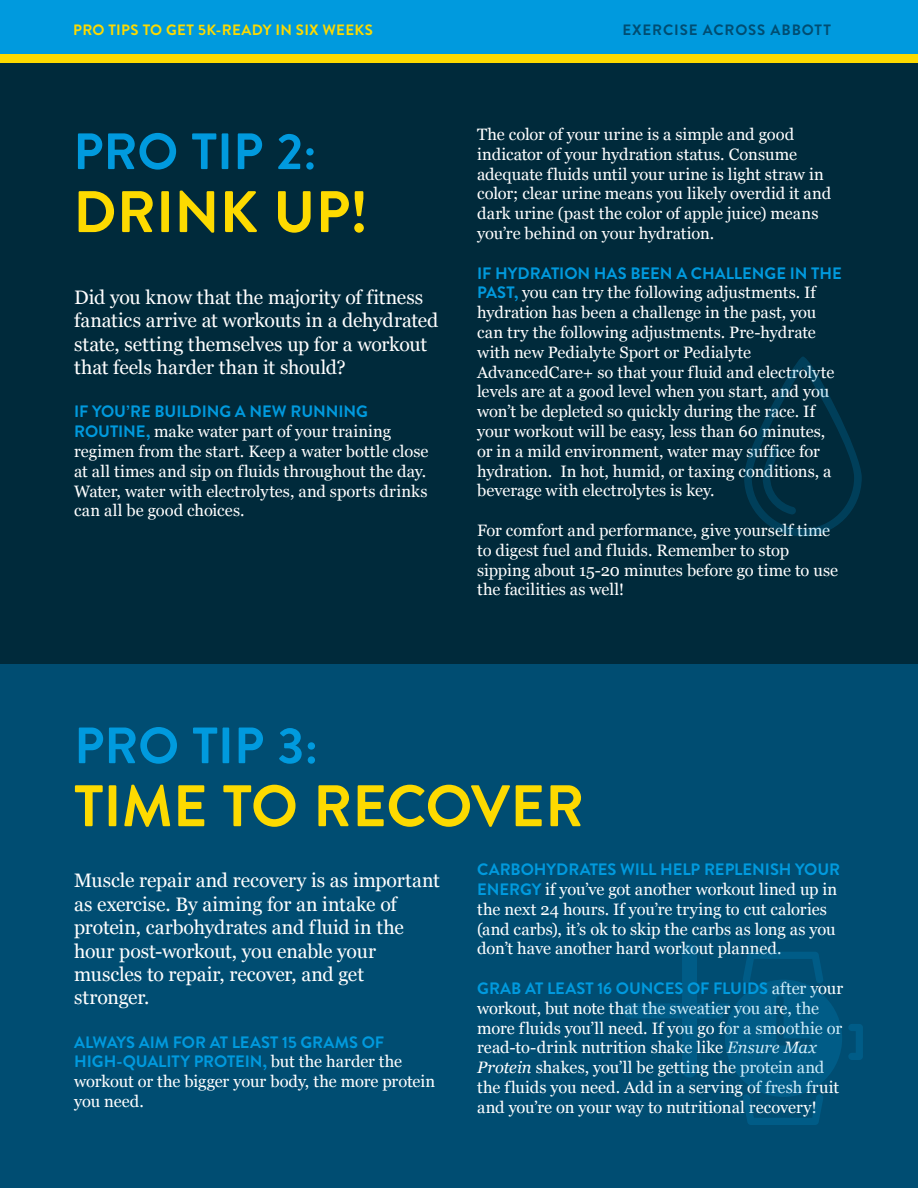
<style>
.page{position:relative;width:918px;height:1188px;background:#fff}
.page>*{position:absolute;margin:0;border:0;box-sizing:border-box;transform-origin:0 0}
.t1{font:700 58.5px "Brandon Grotesque";color:#fdda00}
.t2{font:700 51px "Brandon Grotesque";color:#009ade}
.t3{font:19.5px/23.4px "Georgia";letter-spacing:-.01em;color:#fff}
.t4{font:16.5px/19.8px "Georgia";letter-spacing:-.005em;color:#fff}
.t5{font:700 16.5px/19.8px "Brandon Grotesque";letter-spacing:-.005em;color:#009ade}
.t6{font:700 15px "Brandon Grotesque";letter-spacing:.02em;color:#fdda00}
.t7{font:700 15px "Brandon Grotesque";letter-spacing:.06em;color:#004d72}
.s1{font-family:"Brandon Grotesque";font-weight:700;color:#009ade}
.s2{font-family:"Georgia";font-weight:400;color:#fff}
.s3{font-style:italic}
</style>
<div class="page">
<div style="left:0;top:58px;width:918px;height:606px;background:#002a3b"></div>
<div style="left:0;top:0;width:918px;height:54px;background:#009ade"></div>
<div style="left:0;top:54px;width:918px;height:9px;background:#fdda00"></div>
<div style="left:0;top:664px;width:918px;height:524px;background:#004d72"></div>
<svg style="left:848px;top:1024px;width:15px;height:36px"></svg>
<svg style="left:744px;top:357px;width:118px;height:179px"></svg>
<svg style="left:623px;top:944px;width:219px;height:181px"></svg>
<p class="t6" style="left:73px;top:20px;width:301px">PRO TIPS TO GET 5K-READY IN SIX WEEKS</p>
<h2 class="t2" style="left:73px;top:116px;width:245px">PRO TIP 2:</h2>
<h1 class="t1" style="left:73px;top:171px;width:296px">DRINK UP!</h1>
<p class="t3" style="left:74px;top:285px;width:366px">Did you know that the majority of fitness fanatics arrive at workouts in a dehydrated state, setting themselves up for a workout that feels harder than it should?</p>
<p class="t5" style="left:74px;top:402px;width:295px">IF YOU’RE BUILDING A NEW RUNNING</p>
<p class="t4" style="left:74px;top:421px;width:356px"><span class="s1">ROUTINE,</span> make water part of your training regimen from the start. Keep a water bottle close at all times and sip on fluids throughout the day.<br>Water, water with electrolytes, and sports drinks can all be good choices.</p>
<p class="t7" style="left:622px;top:20px;width:210px">EXERCISE ACROSS ABBOTT</p>
<p class="t4" style="left:477px;top:124px;width:355px">The color of your urine is a simple and good indicator of your hydration status. Consume adequate fluids until your urine is light straw in color; clear urine means you likely overdid it and dark urine (past the color of apple juice) means you’re behind on your hydration.</p>
<p class="t5" style="left:477px;top:263px;width:366px">IF HYDRATION HAS BEEN A CHALLENGE IN THE</p>
<p class="t4" style="left:477px;top:282px;width:359px"><span class="s1">PAST,</span> you can try the following adjustments. If hydration has been a challenge in the past, you can try the following adjustments. Pre-hydrate with new Pedialyte Sport or Pedialyte AdvancedCare+ so that your fluid and electrolyte levels are at a good level when you start, and you won’t be depleted so quickly during the race. If your workout will be easy, less than 60 minutes, or in a mild environment, water may suffice for hydration. In hot, humid, or taxing conditions, a beverage with electrolytes is key.</p>
<p class="t4" style="left:477px;top:520px;width:362px">For comfort and performance, give yourself time to digest fuel and fluids. Remember to stop sipping about 15-20 minutes before go time to use the facilities as well!</p>
<h2 class="t2" style="left:74px;top:710px;width:246px">PRO TIP 3:</h2>
<h1 class="t1" style="left:74px;top:765px;width:511px">TIME TO RECOVER</h1>
<p class="t3" style="left:74px;top:868px;width:367px">Muscle repair and recovery is as important as exercise. By aiming for an intake of protein, carbohydrates and fluid in the hour post-workout, you enable your muscles to repair, recover, and get stronger.</p>
<p class="t5" style="left:74px;top:1032px;width:330px">ALWAYS AIM FOR AT LEAST 15 GRAMS OF<br>HIGH-QUALITY PROTEIN, <span class="s2">but the harder the</span></p>
<p class="t4" style="left:74px;top:1071px;width:363px">workout or the bigger your body, the more protein you need.</p>
<p class="t5" style="left:477px;top:860px;width:365px">CARBOHYDRATES WILL HELP REPLENISH YOUR</p>
<p class="t4" style="left:477px;top:879px;width:362px"><span class="s1">ENERGY</span> if you’ve got another workout lined up in the next 24 hours. If you’re trying to cut calories (and carbs), it’s ok to skip the carbs as long as you don’t have another hard workout planned.</p>
<p class="t5" style="left:477px;top:979px;width:368px">GRAB AT LEAST 16 OUNCES OF FLUIDS <span class="s2">after your</span></p>
<p class="t4" style="left:477px;top:998px;width:366px">workout, but note that the sweatier you are, the more fluids you’ll need. If you go for a smoothie or read-to-drink nutrition shake like <span class="s3">Ensure Max Protein</span> shakes, you’ll be getting the protein and the fluids you need. Add in a serving of fresh fruit and you’re on your way to nutritional recovery!</p>
</div>
